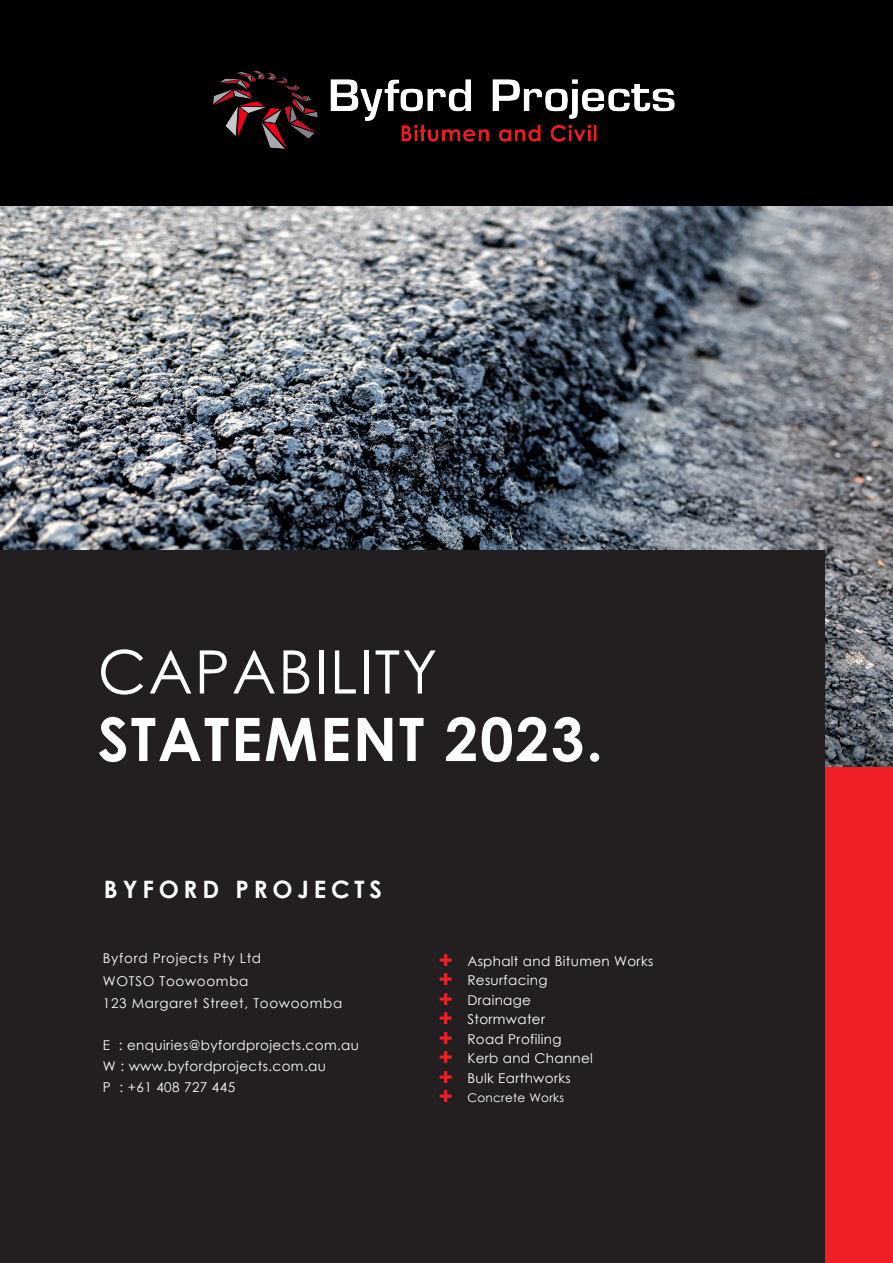
<style>
.page{position:relative;width:893px;height:1263px;background:#fff}
.page>*{position:absolute;margin:0;border:0;box-sizing:border-box;transform-origin:0 0}
.t1{font:700 60px "Century Gothic";letter-spacing:.03em;color:#fff}
.t2{font:60px "Century Gothic";letter-spacing:.03em;color:#fff}
.t3{font:700 24px "Century Gothic";letter-spacing:.2em;color:#fff}
.t4{font:13.5px/19.5px "Century Gothic";letter-spacing:.03em;color:#fff}
.t5{font:13.5px/22.5px "Century Gothic";letter-spacing:.05em;color:#fff}
.t6{font:12px "Century Gothic";letter-spacing:.025em;color:#fff}
</style>
<div class="page">
<div style="left:0;top:0;width:893px;height:206px;background:#000"></div>
<img style="left:0;top:206px;width:893px;height:561px">
<div style="left:0;top:550px;width:825px;height:713px;background:#231f20"></div>
<img style="left:197px;top:36px;width:499px;height:124px">
<div style="left:825px;top:767px;width:68px;height:496px;background:#ee2026"></div>
<h1 class="t2" style="left:98px;top:630px;width:341px">CAPABILITY</h1>
<h1 class="t1" style="left:98px;top:694px;width:507px">STATEMENT 2023.</h1>
<h2 class="t3" style="left:104px;top:871px;width:279px">BYFORD PROJECTS</h2>
<p class="t5" style="left:103px;top:947px;width:241px">Byford Projects Pty Ltd<br>WOTSO Toowoomba<br>123 Margaret Street, Toowoomba</p>
<p class="t4" style="left:103px;top:1035px;width:258px;line-height:21px">E : enquiries@byfordprojects.com.au<br>W : www.byfordprojects.com.au<br>P : +61 408 727 445</p>
<p class="t4" style="left:467px;top:951px;width:187px">Asphalt and Bitumen Works<br>Resurfacing<br>Drainage<br>Stormwater<br>Road Profiling<br>Kerb and Channel<br>Bulk Earthworks</p>
<p class="t6" style="left:467px;top:1090px;width:98px">Concrete Works</p>
</div>
